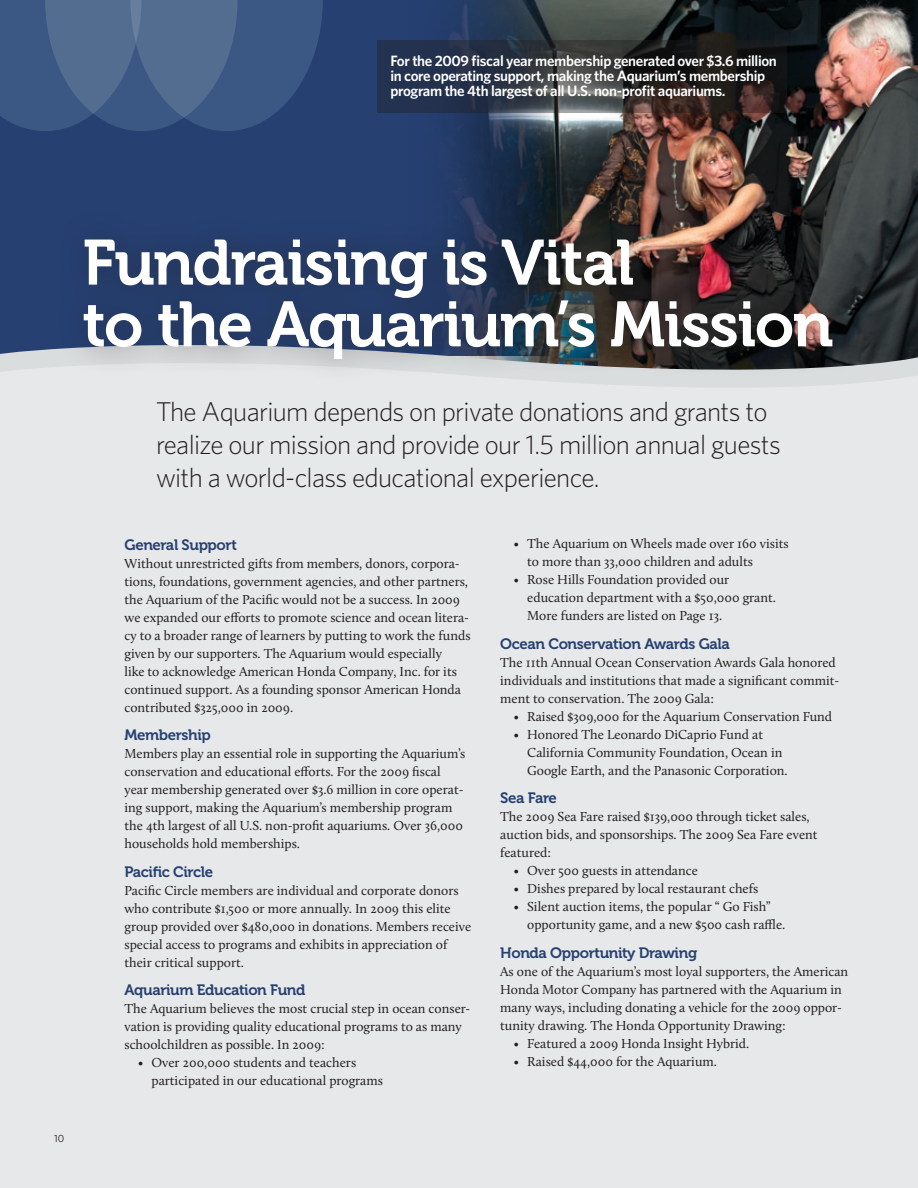
<style>
.page{position:relative;width:918px;height:1188px;background:#fff}
.page>*{position:absolute;margin:0;border:0;box-sizing:border-box;transform-origin:0 0}
.t1{font:63.45px/61.7px "Museo 700";letter-spacing:-.025em;color:#fff}
.t2{font:300 27.15px/33.2px "Whitney";letter-spacing:-.025em;color:#231f20}
.t3{font:600 15px/15px "Whitney";letter-spacing:-.025em;color:#fff}
.t4{font:15px "Museo 700";letter-spacing:-.025em;color:#264072}
.t5{font:13.5px/18px "Calluna";color:#231f20}
.t6{font:10.5px "Whitney";color:#231f20}
</style>
<div class="page">
<div style="left:0;top:0;width:918px;height:356px;background:#264072"></div>
<img style="left:448px;top:0;width:470px;height:330px">
<div style="left:0;top:362px;width:918px;height:826px;background:#e6e8e9"></div>
<div style="left:50px;top:206px;width:807px;height:180px;background:#231f20;opacity:.5"></div>
<svg style="left:377px;top:40px;width:409px;height:73px;background:#2d2f38"></svg>
<svg style="left:0;top:0;width:323px;height:131px;background:#425d86"></svg>
<p class="t3" style="left:390px;top:53px;width:388px">For the 2009 fiscal year membership generated over $3.6 million in core operating support, making the Aquarium’s membership program the 4th largest of all U.S. non-profit aquariums.</p>
<p class="t6" style="left:54px;top:1132px;width:12px">10</p>
<h1 class="t1" style="left:82px;top:233px;width:753px">Fundraising is Vital<br>to the Aquarium’s Mission</h1>
<h2 class="t2" style="left:156px;top:394px;width:626px">The Aquarium depends on private donations and grants to realize our mission and provide our 1.5 million annual guests with a world-class educational experience.</h2>
<p class="t4" style="left:124px;top:536px;width:114px">General Support</p>
<p class="t5" style="left:124px;top:554px;width:348px">Without unrestricted gifts from members, donors, corpora&shy;tions, foundations, government agencies, and other partners, the Aquarium of the Pacific would not be a success. In 2009 we expanded our efforts to promote science and ocean litera&shy;cy to a broader range of learners by putting to work the funds given by our supporters. The Aquarium would especially<br>like to acknowledge American Honda Company, Inc. for its continued support. As a founding sponsor American Honda contributed $325,000 in 2009.</p>
<p class="t4" style="left:124px;top:727px;width:88px">Membership</p>
<p class="t5" style="left:124px;top:744px;width:343px">Members play an essential role in supporting the Aquarium’s conservation and educational efforts. For the 2009 fiscal year membership generated over $3.6 million in core operat&shy;ing support, making the Aquarium’s membership program the 4th largest of all U.S. non-profit aquariums. Over 36,000 households hold memberships.</p>
<p class="t4" style="left:124px;top:863px;width:90px">Pacific Circle</p>
<p class="t5" style="left:124px;top:881px;width:348px">Pacific Circle members are individual and corporate donors who contribute $1,500 or more annually. In 2009 this elite group provided over $480,000 in donations. Members receive special access to programs and exhibits in appreciation of their critical support.</p>
<p class="t4" style="left:124px;top:982px;width:182px">Aquarium Education Fund</p>
<p class="t5" style="left:124px;top:999px;width:348px">The Aquarium believes the most crucial step in ocean conser&shy;vation is providing quality educational programs to as many schoolchildren as possible. In 2009:</p>
<p class="t5" style="left:152px;top:1053px;width:233px;text-indent:-14px">• Over 200,000 students and teachers participated in our educational programs</p>
<p class="t5" style="left:527px;top:535px;width:263px;text-indent:-14px">• The Aquarium on Wheels made over 160 visits to more than 33,000 children and adults</p>
<p class="t5" style="left:527px;top:571px;width:250px;text-indent:-14px">• Rose Hills Foundation provided our education department with a $50,000 grant.<br>More funders are listed on Page 13.</p>
<p class="t4" style="left:500px;top:635px;width:231px">Ocean Conservation Awards Gala</p>
<p class="t5" style="left:500px;top:653px;width:341px">The 11th Annual Ocean Conservation Awards Gala honored individuals and institutions that made a significant commit&shy;ment to conservation. The 2009 Gala:</p>
<p class="t5" style="left:514px;top:707px;width:320px">• Raised $309,000 for the Aquarium Conservation Fund</p>
<p class="t5" style="left:527px;top:725px;width:262px;text-indent:-14px">• Honored The Leonardo DiCaprio Fund at<br>California Community Foundation, Ocean in<br>Google Earth, and the Panasonic Corporation.</p>
<p class="t4" style="left:500px;top:790px;width:58px">Sea Fare</p>
<p class="t5" style="left:500px;top:808px;width:319px">The 2009 Sea Fare raised $139,000 through ticket sales, auction bids, and sponsorships. The 2009 Sea Fare event featured:</p>
<p class="t5" style="left:514px;top:862px;width:186px">• Over 500 guests in attendance</p>
<p class="t5" style="left:514px;top:880px;width:246px">• Dishes prepared by local restaurant chefs</p>
<p class="t5" style="left:527px;top:898px;width:260px;text-indent:-14px">• Silent auction items, the popular “ Go Fish” opportunity game, and a new $500 cash raffle.</p>
<p class="t4" style="left:500px;top:944px;width:198px">Honda Opportunity Drawing</p>
<p class="t5" style="left:500px;top:962px;width:350px">As one of the Aquarium’s most loyal supporters, the American Honda Motor Company has partnered with the Aquarium in many ways, including donating a vehicle for the 2009 oppor&shy;tunity drawing. The Honda Opportunity Drawing:</p>
<p class="t5" style="left:514px;top:1034px;width:237px">• Featured a 2009 Honda Insight Hybrid.</p>
<p class="t5" style="left:514px;top:1052px;width:205px">• Raised $44,000 for the Aquarium.</p>
</div>
